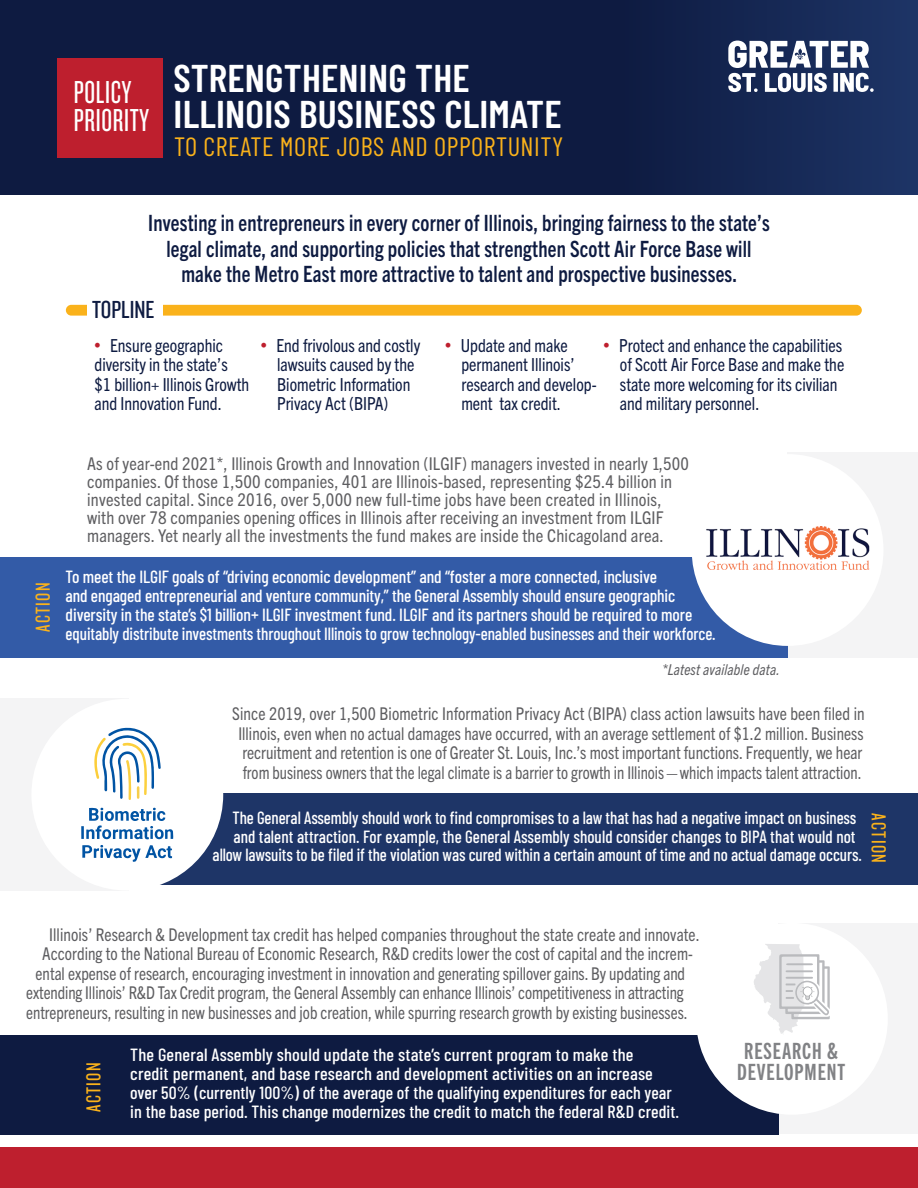
<style>
.page{position:relative;width:918px;height:1188px;background:#fff}
.page>*{position:absolute;margin:0;border:0;box-sizing:border-box;transform-origin:0 0}
.t1{font:600 38.55px/36px "Barlow Condensed";letter-spacing:.005em;color:#fff}
.t2{font:33px/28.5px "Knockout 27 Junior Bantamwt";letter-spacing:.02em;color:#fff}
.t3{font:26.4px "Barlow Condensed";letter-spacing:.02em;color:#fab21b}
.t4{font:25.65px "Knockout 28 Junior Feathrwt";color:#0e1b41;scale:1.05 1}
.t5{font:700 condensed 22.5px/25.5px "Trade Gothic Next LT Pro";letter-spacing:.01em;color:#0e1b41;text-align:center;scale:.9 1}
.t6{font:22.5px/21px "Trade Gothic Next LT Pro Bd Cm";letter-spacing:.04em;color:#818285;text-align:center}
.t7{font:21px "Knockout 28 Junior Feathrwt";letter-spacing:.07em;color:#fab21b}
.t8{font:condensed 18px/19.5px "Trade Gothic Next LT Pro";color:#0e1b41}
.t9{font:condensed 17.7px/18px "Trade Gothic Next LT Pro";letter-spacing:.005em;color:#5e5e61}
.t10{font:500 17.7px/19.2px "Barlow Condensed";letter-spacing:-.005em;color:#fff}
.t11{font:500 17.7px/19.2px "Barlow Condensed";letter-spacing:-.005em;color:#fff;scale:1.04 1}
.t12{font:condensed 17.7px "Trade Gothic Next LT Pro";letter-spacing:.005em;color:#5e5e61;scale:.94 1}
.t13{font:500 17.7px "Barlow Condensed";letter-spacing:-.005em;color:#fff;scale:.95 1}
.t14{font:condensed 17.7px "Trade Gothic Next LT Pro";letter-spacing:.005em;color:#5e5e61;scale:.95 1}
.t15{font:condensed 17.7px "Trade Gothic Next LT Pro";letter-spacing:.005em;color:#5e5e61;scale:.96 1}
.t16{font:500 17.7px "Barlow Condensed";letter-spacing:-.005em;color:#fff;scale:.96 1}
.t17{font:italic condensed 15px "Trade Gothic Next LT Pro";letter-spacing:.01em;color:#5e5e61}
.s1{font-size:13.5px;color:#be1f2e}
</style>
<div class="page">
<div style="left:788px;top:452px;width:130px;height:205px;background:#f4f4f5"></div>
<div style="left:779px;top:923px;width:139px;height:211px;background:#f4f4f5"></div>
<div style="left:0;top:698px;width:129px;height:193px;background:#f4f4f5"></div>
<div style="left:0;top:0;width:918px;height:194px;background:#0e1b41"></div>
<div style="left:619px;top:0;width:299px;height:194px;background:linear-gradient(to right,#0e1b41,#1e3567)"></div>
<svg style="left:728px;top:41px;width:146px;height:51px;background:#8b95ab"></svg>
<div style="left:0;top:557px;width:788px;height:100px;background:#335ba7"></div>
<div style="left:692px;top:454px;width:192px;height:192px;background:#fff;border-radius:50%"></div>
<div style="left:158px;top:794px;width:760px;height:91px;background:#1e3567"></div>
<div style="left:57px;top:58px;width:106px;height:100px;background:#be1f2e"></div>
<div style="left:66px;top:305px;width:796px;height:11px;background:#fab21b;border-radius:5px"></div>
<div style="left:87px;top:277px;width:76px;height:53px;background:#fff"></div>
<div style="left:31px;top:699px;width:192px;height:192px;background:#fff;border-radius:50%"></div>
<svg style="left:94px;top:727px;width:67px;height:73px"></svg>
<svg style="left:81px;top:808px;width:92px;height:54px"></svg>
<div style="left:0;top:1035px;width:779px;height:99px;background:#0e1b41"></div>
<div style="left:696px;top:923px;width:192px;height:192px;background:#fff;border-radius:50%"></div>
<div style="left:0;top:1148px;width:918px;height:40px;background:#be1f2e"></div>
<img style="left:706px;top:526px;width:164px;height:43px">
<svg style="left:754px;top:944px;width:76px;height:90px"></svg>
<h2 class="t2" style="left:74px;top:77px;width:77px">POLICY<br>PRIORITY</h2>
<h1 class="t1" style="left:174px;top:57px;width:390px">STRENGTHENING THE<br>ILLINOIS BUSINESS CLIMATE</h1>
<h3 class="t3" style="left:174px;top:127px;width:391px">TO CREATE MORE JOBS AND OPPORTUNITY</h3>
<p class="t5" style="left:148px;top:209px;width:692px">Investing in entrepreneurs in every corner of Illinois, bringing fairness to the state’s legal climate, and supporting policies that strengthen Scott Air Force Base will make the Metro East more attractive to talent and prospective businesses.</p>
<h3 class="t4" style="left:92px;top:294px;width:61px">TOPLINE</h3>
<p class="t8" style="left:94px;top:334px;width:156px"><span class="s1">•</span> Ensure geographic diversity in the state’s<br>$1 billion+ Illinois Growth and Innovation Fund.</p>
<p class="t8" style="left:277px;top:334px;width:145px;text-indent:-16px"><span class="s1">•</span> End frivolous and costly lawsuits caused by the<br>Biometric Information<br>Privacy Act (BIPA)</p>
<p class="t8" style="left:620px;top:334px;width:226px;text-indent:-16px"><span class="s1">•</span> Protect and enhance the capabilities of Scott Air Force Base and make the state more welcoming for its civilian and military personnel.</p>
<p class="t8" style="left:461px;top:335px;width:137px;text-indent:-16px"><span class="s1">•</span> Update and make permanent Illinois’ research and develop&shy;ment tax credit.</p>
<p class="t7" style="left:30px;top:632px;width:51px;rotate:-90deg">ACTION</p>
<p class="t9" style="left:87px;top:454px;width:603px">As of year-end 2021*, Illinois Growth and Innovation (ILGIF) managers invested in nearly 1,500 companies. Of those 1,500 companies, 401 are Illinois-based, representing $25.4 billion in invested capital. Since 2016, over 5,000 new full-time jobs have been created in Illinois, with over 78 companies opening offices in Illinois after receiving an investment from ILGIF managers. Yet nearly all the investments the fund makes are inside the Chicagoland area.</p>
<p class="t10" style="left:66px;top:566px;width:652px">To meet the ILGIF goals of “driving economic development” and “foster a more connected, inclusive<br>and engaged entrepreneurial and venture community,” the General Assembly should ensure geographic diversity in the state’s $1 billion+ ILGIF investment fund. ILGIF and its partners should be required to more equitably distribute investments throughout Illinois to grow technology-enabled businesses and their workforce.</p>
<p class="t17" style="left:662px;top:659px;width:119px">*Latest available data.</p>
<p class="t9" style="left:232px;top:703px;width:634px;line-height:19.5px;text-align:center">Since 2019, over 1,500 Biometric Information Privacy Act (BIPA) class action lawsuits have been filed in Illinois, even when no actual damages have occurred, with an average settlement of $1.2 million. Business recruitment and retention is one of Greater St. Louis, Inc.’s most important functions. Frequently, we hear from business owners that the legal climate is a barrier to growth in Illinois — which impacts talent attraction.</p>
<p class="t13" style="left:232px;top:805px;width:658px">The General Assembly should work to find compromises to a law that has had a negative impact on business</p>
<p class="t16" style="left:233px;top:824px;width:650px">and talent attraction. For example, the General Assembly should consider changes to BIPA that would not</p>
<p class="t13" style="left:213px;top:842px;width:685px">allow lawsuits to be filed if the violation was cured within a certain amount of time and no actual damage occurs.</p>
<p class="t7" style="left:892px;top:813px;width:51px;rotate:90deg">ACTION</p>
<p class="t9" style="left:49px;top:924px;width:652px">Illinois’ Research &amp; Development tax credit has helped companies throughout the state create and innovate.</p>
<p class="t15" style="left:42px;top:942px;width:679px">According to the National Bureau of Economic Research, R&amp;D credits lower the cost of capital and the increm-</p>
<p class="t14" style="left:36px;top:961px;width:685px">ental expense of research, encouraging investment in innovation and generating spillover gains. By updating and</p>
<p class="t12" style="left:26px;top:981px;width:701px">extending Illinois’ R&amp;D Tax Credit program, the General Assembly can enhance Illinois’ competitiveness in attracting</p>
<p class="t12" style="left:26px;top:1000px;width:705px">entrepreneurs, resulting in new businesses and job creation, while spurring research growth by existing businesses.</p>
<p class="t7" style="left:81px;top:1112px;width:51px;rotate:-90deg">ACTION</p>
<p class="t11" style="left:130px;top:1043px;width:529px">The General Assembly should update the state’s current program to make the<br>credit permanent, and base research and development activities on an increase over 50% (currently 100%) of the average of the qualifying expenditures for each year in the base period. This change modernizes the credit to match the federal R&amp;D credit.</p>
<p class="t6" style="left:737px;top:1039px;width:110px">RESEARCH &amp;<br>DEVELOPMENT</p>
</div>
